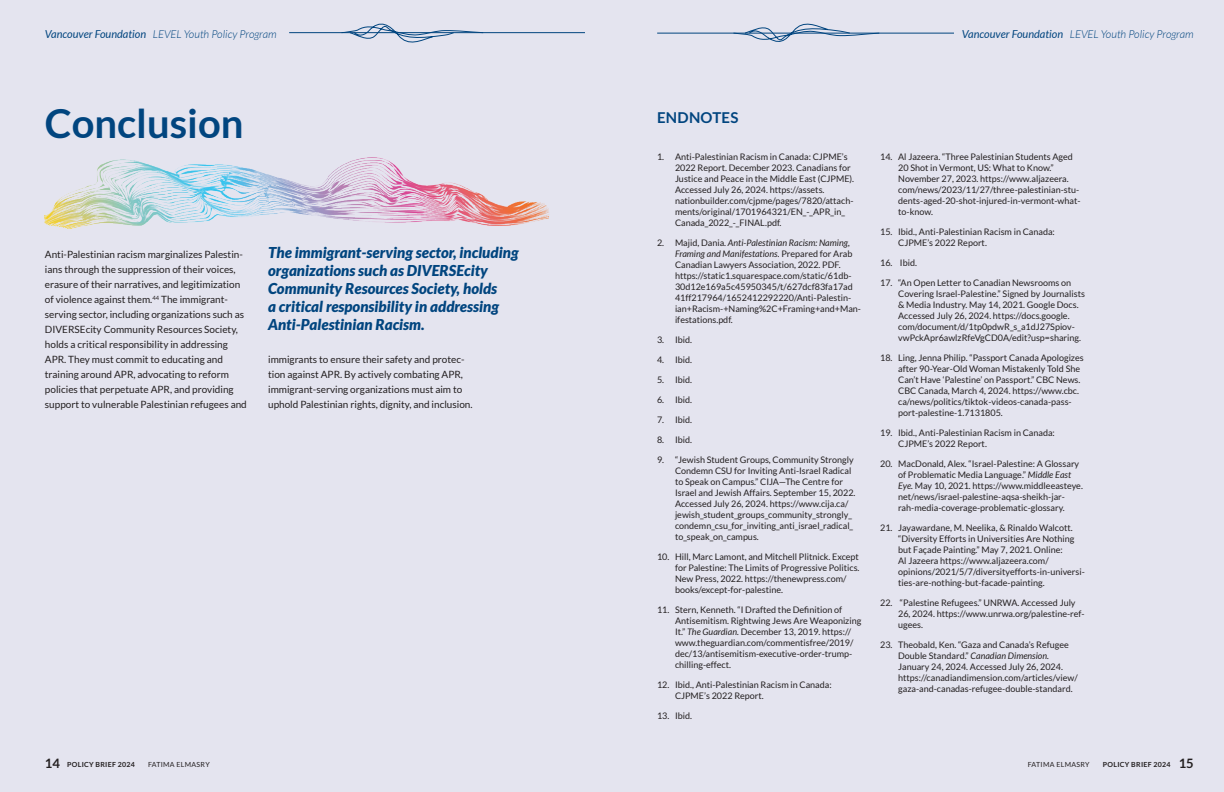
<style>
.page{position:relative;width:1224px;height:792px;background:#e4e4ef}
.page>*{position:absolute;margin:0;border:0;box-sizing:border-box;transform-origin:0 0}
.t1{font:700 40px "Lato";color:#01457f}
.Pullquote{font:italic 900 15px/18px "Lato";color:#01457f}
.H1_Bibliography{font:700 15px "Lato";letter-spacing:.02em;color:#01457f}
.t2{font:italic 300 11px "Lato";color:#01457f}
.t3{font:10px/15px "Lato";color:#231f20}
.t4{font:9px/11px "Lato";color:#231f20}
.t5{font:700 7px "Lato";letter-spacing:.04em;color:#231f20}
.t6{font:7px "Lato";letter-spacing:.04em;color:#231f20}
.s1{font-weight:400}
.s2{font-style:italic}
.s3{font-size:13px}
</style>
<div class="page">
<img style="left:45px;top:157px;width:504px;height:71px">
<hr style="left:289px;top:32px;width:296px;height:1px;background:#01457f">
<svg style="left:341px;top:23px;width:142px;height:20px"></svg>
<hr style="left:657px;top:33px;width:297px;height:1px;background:#01457f">
<svg style="left:733px;top:23px;width:147px;height:19px"></svg>
<p class="t2" style="left:45px;top:28px;width:233px"><span class="s1">Vancouver Foundation</span> LEVEL Youth Policy Program</p>
<p class="t2" style="left:962px;top:28px;width:233px"><span class="s1">Vancouver Foundation</span> LEVEL Youth Policy Program</p>
<h1 class="t1" style="left:45px;top:101px;width:200px">Conclusion</h1>
<p class="t3" style="left:45px;top:247px;width:203px">Anti-Palestinian racism marginalizes Palestin&shy;ians through the suppression of their voices, erasure of their narratives, and legitimization of violence against them.<sup>44</sup> The immigrant&shy;serving sector, including organizations such as DIVERSEcity Community Resources Society, holds a critical responsibility in addressing APR. They must commit to educating and training around APR, advocating to reform policies that perpetuate APR, and providing support to vulnerable Palestinian refugees and</p>
<p class="Pullquote" style="left:268px;top:244px;width:252px">The immigrant-serving sector, including organizations such as DIVERSEcity Community Resources Society, holds<br>a critical responsibility in addressing Anti-Palestinian Racism.</p>
<p class="t3" style="left:268px;top:352px;width:206px">immigrants to ensure their safety and protec&shy;tion against APR. By actively combating APR, immigrant-serving organizations must aim to uphold Palestinian rights, dignity, and inclusion.</p>
<p class="H1_Bibliography" style="left:657px;top:109px;width:83px">ENDNOTES</p>
<p class="t4" style="left:675px;top:151px;width:181px;text-indent:-18px">1. Anti-Palestinian Racism in Canada: CJPME’s 2022 Report. December 2023. Canadians for Justice and Peace in the Middle East (CJPME).<br>Accessed July 26, 2024. https://assets. nationbuilder.com/cjpme/pages/7820/attach&shy;ments/original/1701964321/EN_-_APR_in_ Canada_2022_-_FINAL.pdf.</p>
<p class="t4" style="left:675px;top:237px;width:188px;text-indent:-18px">2. Majid, Dania. <span class="s2">Anti-Palestinian Racism: Naming, Framing and Manifestations.</span> Prepared for Arab Canadian Lawyers Association, 2022. PDF. https://static1.squarespace.com/static/61db-30d12e169a5c45950345/t/627dcf83fa17ad 41ff217964/1652412292220/Anti-Palestin&shy;ian+Racism-+Naming%2C+Framing+and+Man&shy;ifestations.pdf.</p>
<p class="t4" style="left:657px;top:334px;width:37px">3. Ibid.</p>
<p class="t4" style="left:657px;top:354px;width:37px">4. Ibid.</p>
<p class="t4" style="left:657px;top:374px;width:37px">5. Ibid.</p>
<p class="t4" style="left:657px;top:394px;width:37px">6. Ibid.</p>
<p class="t4" style="left:657px;top:414px;width:37px">7. Ibid.</p>
<p class="t4" style="left:657px;top:434px;width:37px">8. Ibid.</p>
<p class="t4" style="left:675px;top:454px;width:182px;text-indent:-18px">9. “Jewish Student Groups, Community Strongly Condemn CSU for Inviting Anti-Israel Radical to Speak on Campus.” CIJA—The Centre for Israel and Jewish Affairs. September 15, 2022.<br>Accessed July 26, 2024. https://www.cija.ca/ jewish_student_groups_community_strongly_ condemn_csu_for_inviting_anti_israel_radical_ to_speak_on_campus.</p>
<p class="t4" style="left:675px;top:551px;width:186px;text-indent:-18px">10. Hill, Marc Lamont, and Mitchell Plitnick. Except for Palestine: The Limits of Progressive Politics.<br>New Press, 2022. https://thenewpress.com/ books/except-for-palestine.</p>
<p class="t4" style="left:675px;top:604px;width:188px;text-indent:-18px">11. Stern, Kenneth. “I Drafted the Definition of Antisemitism. Rightwing Jews Are Weaponizing It.” <span class="s2">The Guardian.</span> December 13, 2019. https:// www.theguardian.com/commentisfree/2019/ dec/13/antisemitism-executive-order-trump&shy;chilling-effect.</p>
<p class="t4" style="left:675px;top:679px;width:158px;text-indent:-18px">12. Ibid., Anti-Palestinian Racism in Canada:<br>CJPME’s 2022 Report.</p>
<p class="t4" style="left:657px;top:710px;width:37px">13. Ibid.</p>
<p class="t4" style="left:898px;top:151px;width:184px;text-indent:-18px">14. Al Jazeera. “Three Palestinian Students Aged 20 Shot in Vermont, US: What to Know.” November 27, 2023. https://www.aljazeera. com/news/2023/11/27/three-palestinian-stu&shy;dents-aged-20-shot-injured-in-vermont-what&shy;to-know.</p>
<p class="t4" style="left:898px;top:226px;width:158px;text-indent:-18px">15. Ibid., Anti-Palestinian Racism in Canada:<br>CJPME’s 2022 Report.</p>
<p class="t4" style="left:880px;top:257px;width:38px">16. Ibid.</p>
<p class="t4" style="left:898px;top:277px;width:188px;text-indent:-18px">17. “An Open Letter to Canadian Newsrooms on Covering Israel-Palestine.” Signed by Journalists &amp; Media Industry. May 14, 2021. Google Docs.<br>Accessed July 26, 2024. https://docs.google. com/document/d/1tp0pdwR_s_a1dJ27Spiov&shy;vwPckApr6awlzRfeVgCD0A/edit?usp=sharing.</p>
<p class="t4" style="left:898px;top:352px;width:187px;text-indent:-18px">18. Ling, Jenna Philip. “Passport Canada Apologizes after 90-Year-Old Woman Mistakenly Told She Can’t Have ‘Palestine’ on Passport.” CBC News.<br>CBC Canada, March 4, 2024. https://www.cbc. ca/news/politics/tiktok-videos-canada-pass&shy;port-palestine-1.7131805.</p>
<p class="t4" style="left:898px;top:427px;width:158px;text-indent:-18px">19. Ibid., Anti-Palestinian Racism in Canada:<br>CJPME’s 2022 Report.</p>
<p class="t4" style="left:898px;top:458px;width:186px;text-indent:-18px">20. MacDonald, Alex. “Israel-Palestine: A Glossary of Problematic Media Language.” <span class="s2">Middle East Eye.</span> May 10, 2021. https://www.middleeasteye. net/news/israel-palestine-aqsa-sheikh-jar&shy;rah-media-coverage-problematic-glossary.</p>
<p class="t4" style="left:898px;top:522px;width:188px;text-indent:-18px">21. Jayawardane, M. Neelika, &amp; Rinaldo Walcott. “Diversity Efforts in Universities Are Nothing but Façade Painting.” May 7, 2021. Online:<br>Al Jazeera https://www.aljazeera.com/ opinions/2021/5/7/diversityefforts-in-universi&shy;ties-are-nothing-but-facade-painting.</p>
<p class="t4" style="left:898px;top:597px;width:188px;text-indent:-18px">22. “Palestine Refugees.” UNRWA. Accessed July<br>26, 2024. https://www.unrwa.org/palestine-ref&shy;ugees.</p>
<p class="t4" style="left:898px;top:639px;width:181px;text-indent:-18px">23. Theobald, Ken. “Gaza and Canada’s Refugee Double Standard.” <span class="s2">Canadian Dimension.<br></span>January 24, 2024. Accessed July 26, 2024. https://canadiandimension.com/articles/view/ gaza-and-canadas-refugee-double-standard.</p>
<p class="t5" style="left:45px;top:761px;width:92px"><span class="s3">14</span> POLICY BRIEF 2024</p>
<p class="t6" style="left:148px;top:761px;width:63px">FATIMA ELMASRY</p>
<p class="t6" style="left:1028px;top:761px;width:63px">FATIMA ELMASRY</p>
<p class="t5" style="left:1103px;top:761px;width:92px">POLICY BRIEF 2024 <span class="s3">15</span></p>
</div>
